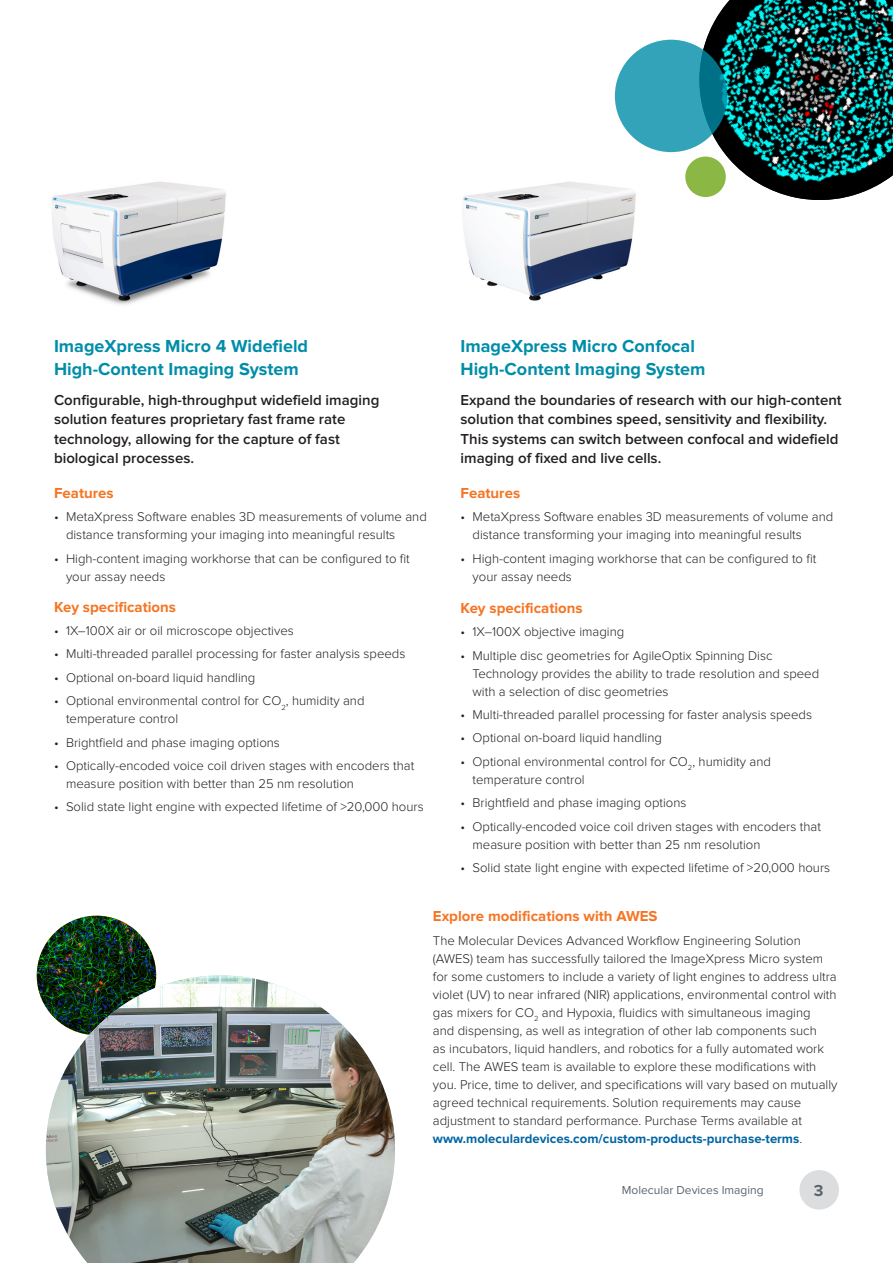
<style>
.page{position:relative;width:893px;height:1263px;background:#fff}
.page>*{position:absolute;margin:0;border:0;box-sizing:border-box;transform-origin:0 0}
.t1{font:700 18px/22.5px "Proxima Nova";color:#008da8}
.t2{font:700 16.5px "Proxima Nova";color:#5a6670}
.t3{font:600 15px/19.5px "Proxima Nova";color:#231f20}
.t4{font:700 15px "Proxima Nova";color:#f57523}
.t5{font:300 13.2px/18px "Proxima Nova";color:#231f20}
.t6{font:12px "Proxima Nova";color:#5a6670}
.s1{font-weight:700;color:#0065a4}
</style>
<div class="page">
<svg style="left:799px;top:1170px;width:40px;height:40px"></svg>
<img style="left:694px;top:0;width:199px;height:200px">
<svg style="left:615px;top:40px;width:112px;height:112px;background:#2b9bb1"></svg>
<div style="left:685px;top:157px;width:41px;height:40px;background:#8bb744;border-radius:50%"></div>
<img style="left:37px;top:916px;width:119px;height:119px;border-radius:60px">
<img style="left:52px;top:181px;width:174px;height:124px">
<img style="left:462px;top:181px;width:174px;height:120px">
<img style="left:46px;top:975px;width:349px;height:288px">
<p class="t1" style="left:54px;top:335px;width:256px">ImageXpress Micro 4 Widefield<br>High-Content Imaging System</p>
<p class="t3" style="left:54px;top:390px;width:327px">Configurable, high-throughput widefield imaging solution features proprietary fast frame rate technology, allowing for the capture of fast biological processes.</p>
<p class="t4" style="left:54px;top:484px;width:61px">Features</p>
<p class="t5" style="left:66px;top:508px;width:362px;text-indent:-12px">• MetaXpress Software enables 3D measurements of volume and distance transforming your imaging into meaningful results</p>
<p class="t5" style="left:66px;top:549px;width:345px;text-indent:-12px">• High-content imaging workhorse that can be configured to fit your assay needs</p>
<p class="t4" style="left:54px;top:598px;width:124px">Key specifications</p>
<p class="t5" style="left:54px;top:621px;width:241px">• 1X–100X air or oil microscope objectives</p>
<p class="t5" style="left:54px;top:645px;width:353px">• Multi-threaded parallel processing for faster analysis speeds</p>
<p class="t5" style="left:54px;top:668px;width:203px">• Optional on-board liquid handling</p>
<p class="t5" style="left:66px;top:692px;width:300px;text-indent:-12px">• Optional environmental control for CO<sub>2</sub>, humidity and temperature control</p>
<p class="t5" style="left:54px;top:733px;width:227px">• Brightfield and phase imaging options</p>
<p class="t5" style="left:66px;top:756px;width:350px;text-indent:-12px">• Optically-encoded voice coil driven stages with encoders that measure position with better than 25 nm resolution</p>
<p class="t5" style="left:54px;top:798px;width:371px">• Solid state light engine with expected lifetime of &gt;20,000 hours</p>
<p class="t1" style="left:460px;top:335px;width:246px">ImageXpress Micro Confocal<br>High-Content Imaging System</p>
<p class="t3" style="left:460px;top:390px;width:383px">Expand the boundaries of research with our high-content solution that combines speed, sensitivity and flexibility.<br>This systems can switch between confocal and widefield imaging of fixed and live cells.</p>
<p class="t4" style="left:460px;top:484px;width:61px">Features</p>
<p class="t5" style="left:472px;top:508px;width:362px;text-indent:-12px">• MetaXpress Software enables 3D measurements of volume and distance transforming your imaging into meaningful results</p>
<p class="t5" style="left:472px;top:549px;width:345px;text-indent:-12px">• High-content imaging workhorse that can be configured to fit your assay needs</p>
<p class="t4" style="left:460px;top:599px;width:124px">Key specifications</p>
<p class="t5" style="left:460px;top:623px;width:165px">• 1X–100X objective imaging</p>
<p class="t5" style="left:472px;top:646px;width:348px;text-indent:-12px">• Multiple disc geometries for AgileOptix Spinning Disc<br>Technology provides the ability to trade resolution and speed with a selection of disc geometries</p>
<p class="t5" style="left:460px;top:705px;width:353px">• Multi-threaded parallel processing for faster analysis speeds</p>
<p class="t5" style="left:460px;top:729px;width:203px">• Optional on-board liquid handling</p>
<p class="t5" style="left:472px;top:752px;width:300px;text-indent:-12px">• Optional environmental control for CO<sub>2</sub>, humidity and temperature control</p>
<p class="t5" style="left:460px;top:794px;width:227px">• Brightfield and phase imaging options</p>
<p class="t5" style="left:472px;top:817px;width:350px;text-indent:-12px">• Optically-encoded voice coil driven stages with encoders that measure position with better than 25 nm resolution</p>
<p class="t5" style="left:460px;top:858px;width:371px">• Solid state light engine with expected lifetime of &gt;20,000 hours</p>
<p class="t4" style="left:433px;top:908px;width:226px">Explore modifications with AWES</p>
<p class="t5" style="left:433px;top:931px;width:406px">The Molecular Devices Advanced Workflow Engineering Solution (AWES) team has successfully tailored the ImageXpress Micro system for some customers to include a variety of light engines to address ultra violet (UV) to near infrared (NIR) applications, environmental control with gas mixers for CO<sub>2</sub> and Hypoxia, fluidics with simultaneous imaging<br>and dispensing, as well as integration of other lab components such<br>as incubators, liquid handlers, and robotics for a fully automated work cell. The AWES team is available to explore these modifications with you. Price, time to deliver, and specifications will vary based on mutually agreed technical requirements. Solution requirements may cause adjustment to standard performance. Purchase Terms available at <span class="s1">www.moleculardevices.com/custom-products-purchase-terms</span>.</p>
<p class="t6" style="left:622px;top:1183px;width:143px">Molecular Devices Imaging</p>
<p class="t2" style="left:814px;top:1181px;width:11px">3</p>
</div>
